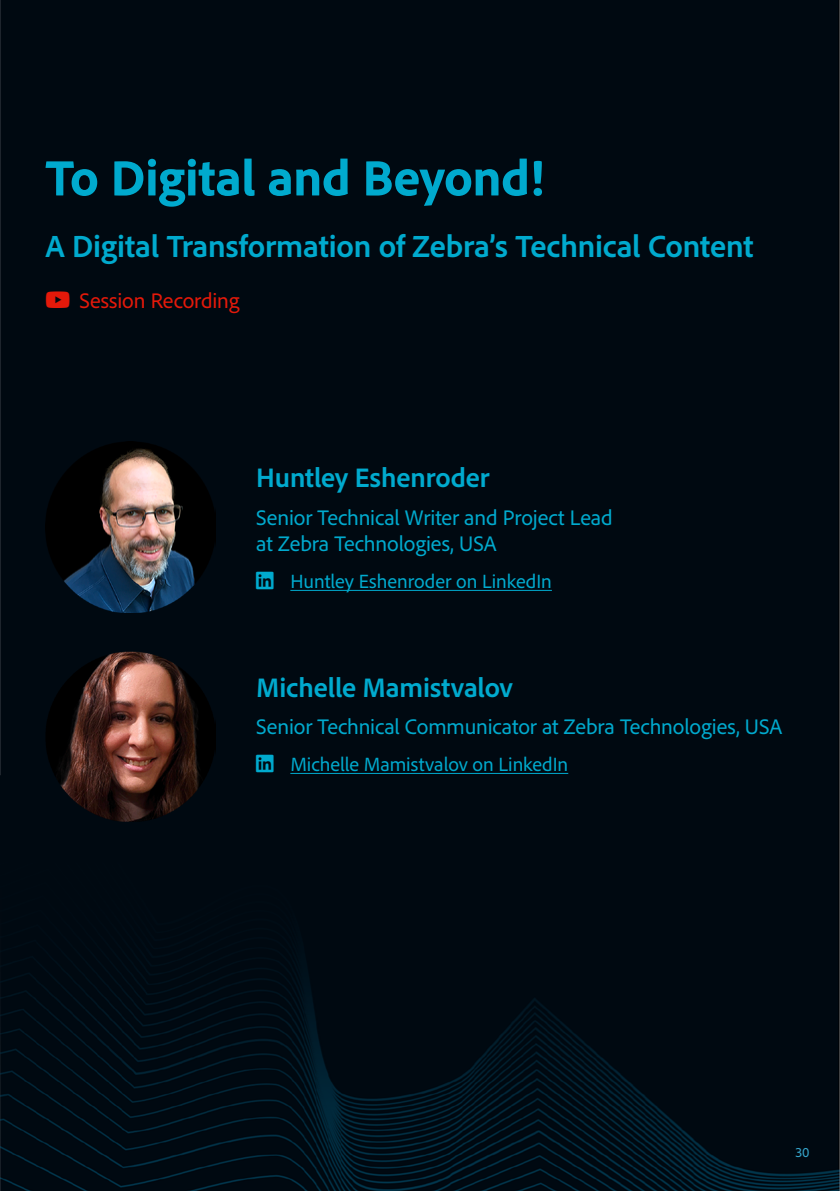
<style>
.page{position:relative;width:840px;height:1191px;background:#fff}
.page>*{position:absolute;margin:0;border:0;box-sizing:border-box;transform-origin:0 0}
.Session-Title{font:800 52px "Adobe Clean";letter-spacing:-.01em;color:#00aace}
.Session-Subtitle{font:700 32px "Adobe Clean";letter-spacing:-.005em;color:#00aace}
.Speaker-Name{font:700 28px "Adobe Clean";letter-spacing:-.005em;color:#00aace}
.Speaker-Short-Info{font:22px/26.4px "Adobe Clean";letter-spacing:-.005em;color:#00aace}
.YouTube-Link{font:22px "Adobe Clean";letter-spacing:-.005em;color:#e4190a}
.t1{font:20px "Adobe Clean";color:#00aace}
.t2{font:14px "Adobe Clean";color:#36a6cc}
</style>
<div class="page">
<div style="left:0;top:0;width:839px;height:1191px;background:#000911"></div>
<img style="left:45px;top:442px;width:170px;height:170px">
<img style="left:45px;top:652px;width:170px;height:170px">
<hr style="left:290px;top:590px;width:261px;height:1px;background:#00aace">
<hr style="left:290px;top:773px;width:278px;height:1px;background:#00aace">
<svg style="left:46px;top:291px;width:23px;height:17px"></svg>
<svg style="left:256px;top:572px;width:18px;height:17px"></svg>
<svg style="left:256px;top:755px;width:18px;height:17px"></svg>
<h1 class="Session-Title" style="left:45px;top:144px;width:500px">To Digital and Beyond!</h1>
<h2 class="Session-Subtitle" style="left:45px;top:225px;width:709px">A Digital Transformation of Zebra’s Technical Content</h2>
<p class="YouTube-Link" style="left:79px;top:286px;width:161px">Session Recording</p>
<p class="Speaker-Name" style="left:256px;top:459px;width:235px">Huntley Eshenroder</p>
<p class="Speaker-Short-Info" style="left:256px;top:503px;width:358px">Senior Technical Writer and Project Lead at Zebra Technologies, USA</p>
<p class="t1" style="left:290px;top:569px;width:263px">Huntley Eshenroder on LinkedIn</p>
<p class="Speaker-Name" style="left:256px;top:669px;width:258px">Michelle Mamistvalov</p>
<p class="Speaker-Short-Info" style="left:256px;top:713px;width:527px">Senior Technical Communicator at Zebra Technologies, USA</p>
<p class="t1" style="left:290px;top:752px;width:279px">Michelle Mamistvalov on LinkedIn</p>
<p class="t2" style="left:795px;top:1143px;width:16px">30</p>
</div>
